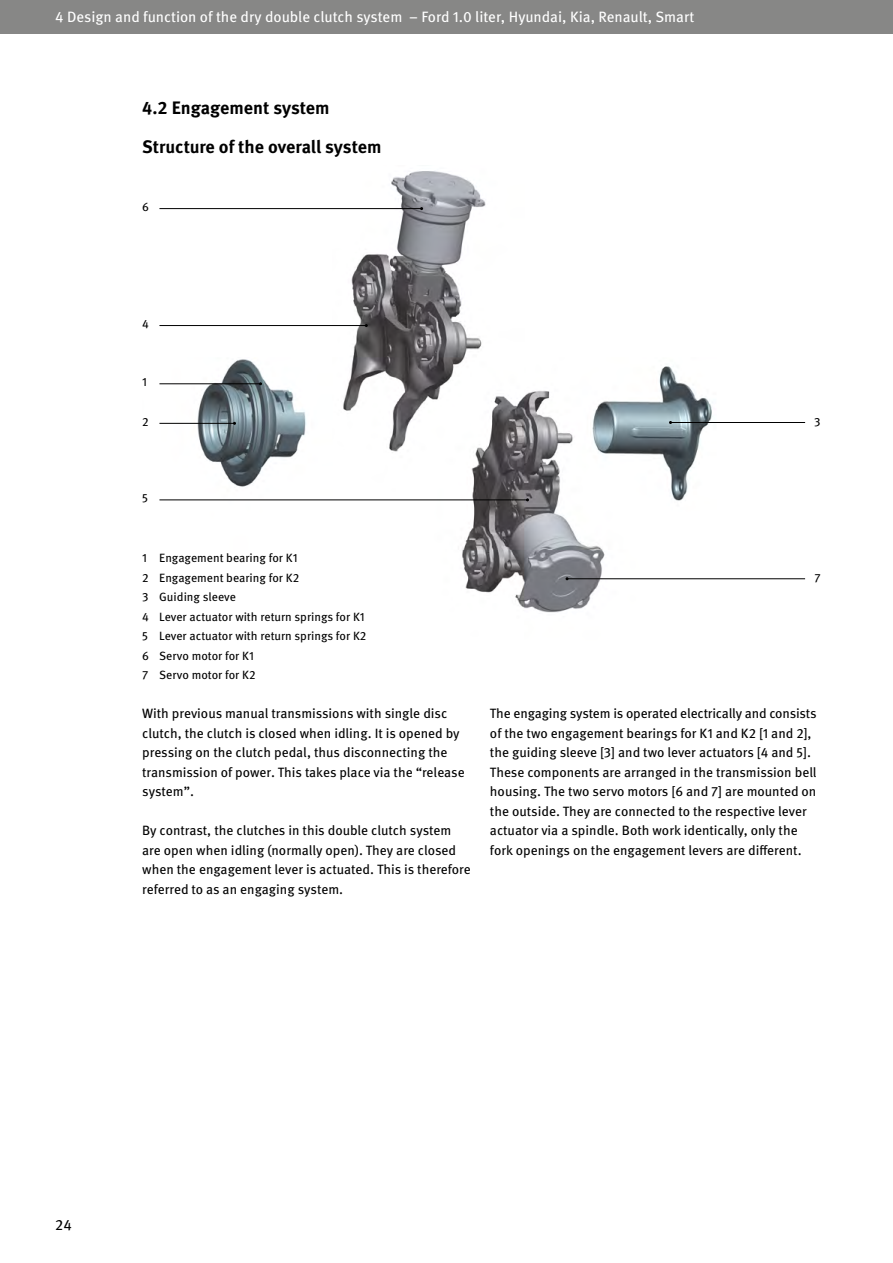
<style>
.page{position:relative;width:893px;height:1263px;background:#fff}
.page>*{position:absolute;margin:0;border:0;box-sizing:border-box;transform-origin:0 0}
.t1{font:700 18px/39px "Meta OT";color:#000}
.t2{font:15px "Meta OT";color:#fff}
.t3{font:15px "Meta OT";color:#000}
.t4{font:13.5px/19.5px "Meta OT";color:#000}
.t5{font:12px/19.5px "Meta OT";color:#000}
</style>
<div class="page">
<div style="left:0;top:0;width:893px;height:34px;background:#878786"></div>
<img style="left:159px;top:171px;width:647px;height:442px">
<hr style="left:159px;top:208px;width:263px;height:1px;background:#000">
<hr style="left:159px;top:325px;width:207px;height:1px;background:#000">
<hr style="left:159px;top:383px;width:102px;height:1px;background:#000">
<hr style="left:159px;top:423px;width:75px;height:1px;background:#000">
<hr style="left:670px;top:422px;width:135px;height:1px;background:#000">
<hr style="left:567px;top:578px;width:238px;height:1px;background:#000">
<hr style="left:159px;top:499px;width:368px;height:1px;background:#000">
<p class="t2" style="left:55px;top:8px;width:641px">4 Design and function of the dry double clutch system – Ford 1.0 liter, Hyundai, Kia, Renault, Smart</p>
<h1 class="t1" style="left:142px;top:88px;width:241px">4.2 Engagement system<br>Structure of the overall system</h1>
<p class="t5" style="left:142px;top:197px;width:8px">6</p>
<p class="t5" style="left:142px;top:314px;width:8px">4</p>
<p class="t5" style="left:142px;top:372px;width:6px">1</p>
<p class="t5" style="left:142px;top:412px;width:8px">2</p>
<p class="t5" style="left:814px;top:412px;width:8px">3</p>
<p class="t5" style="left:142px;top:489px;width:7px">5</p>
<p class="t5" style="left:142px;top:549px;width:226px">1 Engagement bearing for K1<br>2 Engagement bearing for K2<br>3 Guiding sleeve<br>4 Lever actuator with return springs for K1<br>5 Lever actuator with return springs for K2<br>6 Servo motor for K1<br>7 Servo motor for K2</p>
<p class="t4" style="left:142px;top:704px;width:324px">With previous manual transmissions with single disc clutch, the clutch is closed when idling. It is opened by pressing on the clutch pedal, thus disconnecting the transmission of power. This takes place via the “release system”.</p>
<p class="t4" style="left:142px;top:821px;width:330px">By contrast, the clutches in this double clutch system are open when idling (normally open). They are closed when the engagement lever is actuated. This is therefore referred to as an engaging system.</p>
<p class="t5" style="left:814px;top:568px;width:8px">7</p>
<p class="t4" style="left:490px;top:704px;width:328px">The engaging system is operated electrically and consists of the two engagement bearings for K1 and K2 [1 and 2], the guiding sleeve [3] and two lever actuators [4 and 5].<br>These components are arranged in the transmission bell housing. The two servo motors [6 and 7] are mounted on the outside. They are connected to the respective lever actuator via a spindle. Both work identically, only the fork openings on the engagement levers are different.</p>
<p class="t3" style="left:55px;top:1215px;width:18px">24</p>
</div>
